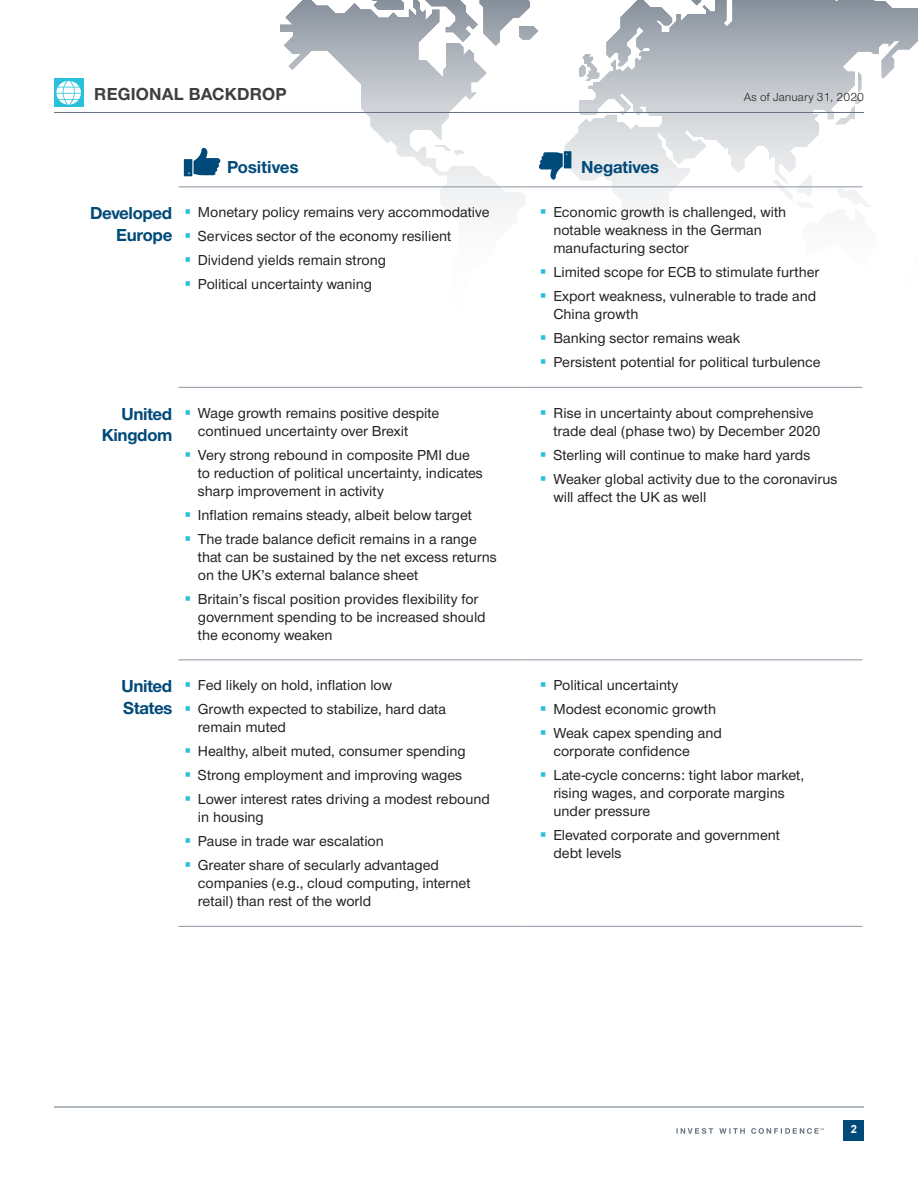
<style>
.page{position:relative;width:918px;height:1188px;background:#fff}
.page>*{position:absolute;margin:0;border:0;box-sizing:border-box;transform-origin:0 0}
.t1{font:700 18px/21.6px "Nimbus Sans Novus";letter-spacing:-.02em;color:#004a79;text-align:right}
.t2{font:700 18px "Nimbus Sans Novus";letter-spacing:.01em;color:#3e3e3f}
.t3{font:700 18px "Nimbus Sans Novus";color:#004a79}
.t4{font:500 15px/18px "Nimbus Sans Novus";color:#231f20}
.t5{font:12px "Nimbus Sans Novus";letter-spacing:.01em;color:#231f20}
.t6{font:700 11.25px "Arial";color:#fff}
.s1{color:#29c0da}
</style>
<div class="page">
<div style="left:844px;top:1121px;width:20px;height:20px;background:#004a79"></div>
<hr style="left:54px;top:1107px;width:810px;height:1px;background:#65717f">
<svg style="left:677px;top:1128px;width:147px;height:6px"></svg>
<svg style="left:244px;top:0;width:674px;height:211px"></svg>
<hr style="left:54px;top:112px;width:810px;height:1px;background:#65717f">
<div style="left:54px;top:79px;width:29px;height:28px;background:#29c0da"></div>
<svg style="left:56px;top:81px;width:25px;height:24px"></svg>
<hr style="left:178px;top:387px;width:342px;height:1px;background:#8a94a0">
<hr style="left:520px;top:387px;width:342px;height:1px;background:#8a94a0">
<hr style="left:178px;top:659px;width:342px;height:1px;background:#8a94a0">
<hr style="left:520px;top:659px;width:342px;height:1px;background:#8a94a0">
<hr style="left:178px;top:926px;width:342px;height:1px;background:#8a94a0">
<hr style="left:520px;top:926px;width:342px;height:1px;background:#8a94a0">
<hr style="left:178px;top:186px;width:342px;height:1px;background:#8a94a0">
<hr style="left:520px;top:186px;width:342px;height:1px;background:#8a94a0">
<svg style="left:184px;top:148px;width:36px;height:28px"></svg>
<svg style="left:280px;top:0;width:291px;height:211px"></svg>
<p class="t2" style="left:94px;top:82px;width:194px">REGIONAL BACKDROP</p>
<p class="t5" style="left:744px;top:89px;width:122px">As of January 31, 2020</p>
<p class="t3" style="left:227px;top:155px;width:73px">Positives</p>
<p class="t1" style="left:581px;top:156px;width:79px">Negatives</p>
<p class="t1" style="left:90px;top:201px;width:84px">Developed<br>Europe</p>
<p class="t4" style="left:184px;top:202px;width:307px"><span class="s1">▪</span> Monetary policy remains very accommodative</p>
<p class="t4" style="left:184px;top:226px;width:269px"><span class="s1">▪</span> Services sector of the economy resilient</p>
<p class="t4" style="left:184px;top:250px;width:203px"><span class="s1">▪</span> Dividend yields remain strong</p>
<p class="t4" style="left:184px;top:274px;width:189px"><span class="s1">▪</span> Political uncertainty waning</p>
<p class="t1" style="left:102px;top:402px;width:72px">United<br>Kingdom</p>
<p class="t4" style="left:198px;top:403px;width:243px;text-indent:-14px"><span class="s1">▪</span> Wage growth remains positive despite continued uncertainty over Brexit</p>
<p class="t4" style="left:198px;top:445px;width:287px;text-indent:-14px"><span class="s1">▪</span> Very strong rebound in composite PMI due to reduction of political uncertainty, indicates sharp improvement in activity</p>
<p class="t4" style="left:184px;top:505px;width:289px"><span class="s1">▪</span> Inflation remains steady, albeit below target</p>
<p class="t4" style="left:198px;top:529px;width:300px;text-indent:-14px"><span class="s1">▪</span> The trade balance deficit remains in a range that can be sustained by the net excess returns on the UK’s external balance sheet</p>
<p class="t4" style="left:198px;top:589px;width:289px;text-indent:-14px"><span class="s1">▪</span> Britain’s fiscal position provides flexibility for government spending to be increased should the economy weaken</p>
<p class="t1" style="left:122px;top:675px;width:52px;text-align:left">United<br>States</p>
<p class="t4" style="left:184px;top:675px;width:209px"><span class="s1">▪</span> Fed likely on hold, inflation low</p>
<p class="t4" style="left:198px;top:699px;width:250px;text-indent:-14px"><span class="s1">▪</span> Growth expected to stabilize, hard data remain muted</p>
<p class="t4" style="left:184px;top:741px;width:283px"><span class="s1">▪</span> Healthy, albeit muted, consumer spending</p>
<p class="t4" style="left:184px;top:765px;width:279px"><span class="s1">▪</span> Strong employment and improving wages</p>
<p class="t4" style="left:198px;top:789px;width:294px;text-indent:-14px"><span class="s1">▪</span> Lower interest rates driving a modest rebound in housing</p>
<p class="t4" style="left:184px;top:831px;width:201px"><span class="s1">▪</span> Pause in trade war escalation</p>
<p class="t4" style="left:198px;top:855px;width:274px;text-indent:-13px"><span class="s1">▪</span> Greater share of secularly advantaged companies (e.g., cloud computing, internet retail) than rest of the world</p>
<p class="t4" style="left:553px;top:202px;width:234px;text-indent:-14px"><span class="s1">▪</span> Economic growth is challenged, with notable weakness in the German manufacturing sector</p>
<p class="t4" style="left:540px;top:262px;width:281px"><span class="s1">▪</span> Limited scope for ECB to stimulate further</p>
<p class="t4" style="left:553px;top:286px;width:264px;text-indent:-14px"><span class="s1">▪</span> Export weakness, vulnerable to trade and<br>China growth</p>
<p class="t4" style="left:540px;top:328px;width:202px"><span class="s1">▪</span> Banking sector remains weak</p>
<p class="t4" style="left:540px;top:352px;width:282px"><span class="s1">▪</span> Persistent potential for political turbulence</p>
<p class="t4" style="left:553px;top:403px;width:269px;text-indent:-14px"><span class="s1">▪</span> Rise in uncertainty about comprehensive trade deal (phase two) by December 2020</p>
<p class="t4" style="left:540px;top:445px;width:272px"><span class="s1">▪</span> Sterling will continue to make hard yards</p>
<p class="t4" style="left:553px;top:469px;width:286px;text-indent:-14px"><span class="s1">▪</span> Weaker global activity due to the coronavirus will affect the UK as well</p>
<p class="t4" style="left:540px;top:675px;width:140px"><span class="s1">▪</span> Political uncertainty</p>
<p class="t4" style="left:540px;top:699px;width:178px"><span class="s1">▪</span> Modest economic growth</p>
<p class="t4" style="left:553px;top:723px;width:170px;text-indent:-14px"><span class="s1">▪</span> Weak capex spending and corporate confidence</p>
<p class="t4" style="left:553px;top:765px;width:252px;text-indent:-14px"><span class="s1">▪</span> Late-cycle concerns: tight labor market, rising wages, and corporate margins under pressure</p>
<p class="t4" style="left:553px;top:825px;width:228px;text-indent:-14px"><span class="s1">▪</span> Elevated corporate and government debt levels</p>
<p class="t6" style="left:851px;top:1122px;width:8px">2</p>
</div>
